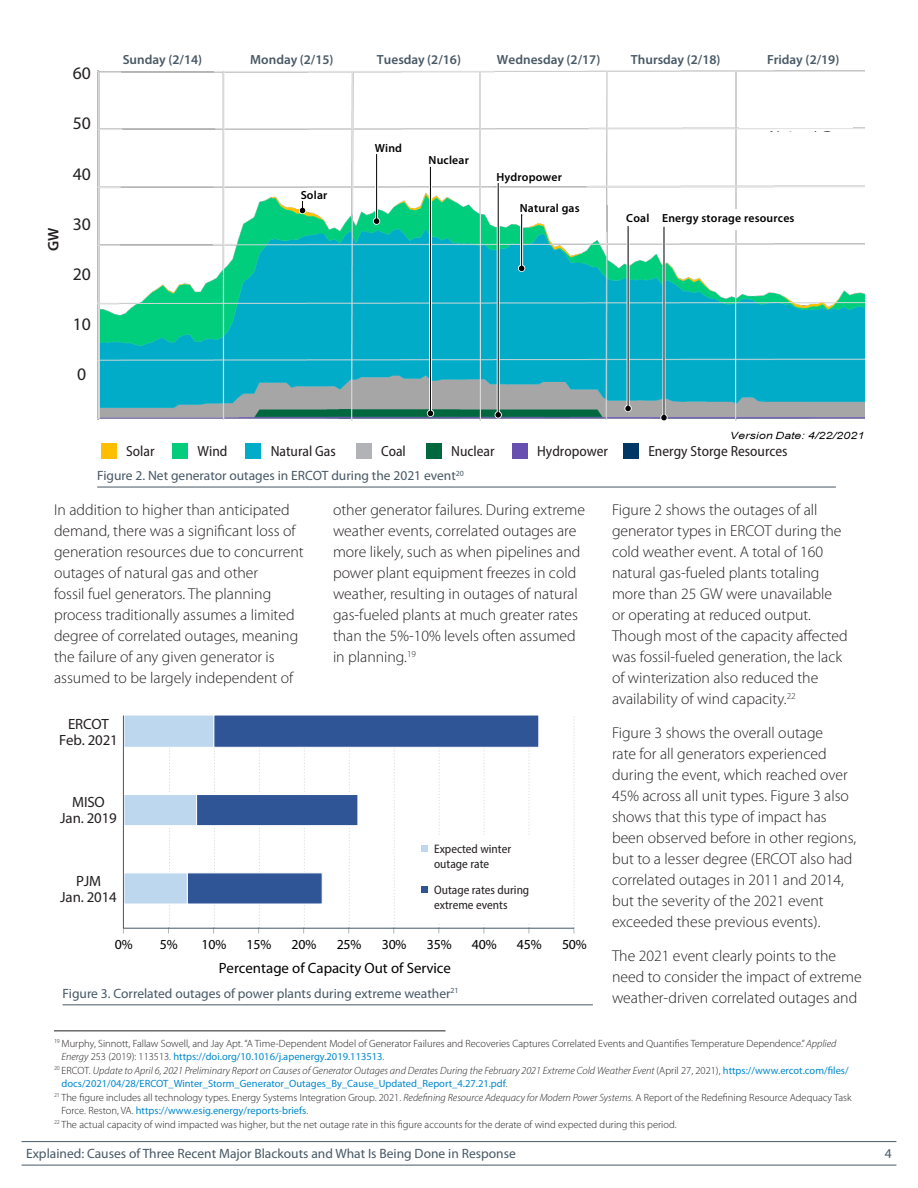
<style>
.page{position:relative;width:918px;height:1188px;background:#fff}
.page>*{position:absolute;margin:0;border:0;box-sizing:border-box;transform-origin:0 0}
.t1{font:17.7px "Myriad Pro";letter-spacing:-.01em;color:#231f20}
.Body_10_5pt{font:300 15.75px/21px "Myriad Pro";color:#231f20}
.t2{font:600 15.3px "Myriad Pro";color:#231f20}
.t3{font:14.85px/16px "Myriad Pro";letter-spacing:-.01em;color:#231f20;text-align:center}
.t4{font:14.85px "Myriad Pro";color:#000}
.t5{font:semi-condensed 14.7px "Myriad Pro";color:#231f20}
.t6{font:13.8px "Myriad Pro";letter-spacing:-.01em;color:#000}
.Image_Caption{font:13.5px "Myriad Pro";color:#475865}
.t7{font:600 13.2px "Myriad Pro";color:#485865}
.t8{font:semi-condensed 12.45px/14.9px "Myriad Pro";color:#231f20}
.t9{font:600 11.85px "Myriad Pro";letter-spacing:.015em;color:#000}
.Footnote{font:300 10.5px/13.5px "Myriad Pro";color:#231f20}
.Footnote-2{font:italic 300 10.5px/13.5px "Myriad Pro";color:#231f20}
.s1{font-style:italic}
.s2{font-weight:400;color:#0088ce}
.s3{font-style:normal}
.s4{font-weight:400;font-style:normal;color:#0088ce}
</style>
<div class="page">
<hr style="left:54px;top:1031px;width:392px;height:1px;background:#231f20">
<img style="left:97px;top:71px;width:768px;height:369px">
<div style="left:739px;top:77px;width:113px;height:51px;background:#fff"></div>
<div style="left:746px;top:132px;width:113px;height:51px;background:#fff"></div>
<div style="left:746px;top:189px;width:113px;height:51px;background:#fff"></div>
<div style="left:101px;top:443px;width:16px;height:16px;background:#ffbf00"></div>
<div style="left:172px;top:443px;width:16px;height:16px;background:#04cc7d"></div>
<div style="left:246px;top:443px;width:15px;height:16px;background:#00acc8"></div>
<div style="left:356px;top:443px;width:16px;height:16px;background:#b2b3b7"></div>
<div style="left:426px;top:443px;width:16px;height:16px;background:#01673f"></div>
<div style="left:512px;top:443px;width:16px;height:16px;background:#6750b0"></div>
<div style="left:623px;top:443px;width:16px;height:16px;background:#003764"></div>
<hr style="left:375px;top:182px;width:3px;height:39px;background:#fff">
<hr style="left:521px;top:214px;width:1px;height:38px;background:#000">
<div style="left:371px;top:315px;width:87px;height:28px;background:#00acc8"></div>
<hr style="left:663px;top:236px;width:2px;height:182px;background:#fff">
<svg style="left:660px;top:414px;width:8px;height:7px"></svg>
<hr style="left:627px;top:230px;width:3px;height:179px;background:#fff">
<svg style="left:624px;top:405px;width:8px;height:7px"></svg>
<svg style="left:396px;top:218px;width:37px;height:14px"></svg>
<hr style="left:497px;top:184px;width:3px;height:231px;background:#fff">
<hr style="left:498px;top:183px;width:1px;height:232px;background:#000">
<svg style="left:495px;top:412px;width:6px;height:6px"></svg>
<div style="left:390px;top:389px;width:42px;height:14px;background:#a6a6a6"></div>
<hr style="left:376px;top:154px;width:1px;height:67px;background:#000">
<svg style="left:374px;top:218px;width:5px;height:6px"></svg>
<svg style="left:300px;top:201px;width:5px;height:12px"></svg>
<hr style="left:628px;top:226px;width:1px;height:183px;background:#000">
<svg style="left:625px;top:406px;width:6px;height:5px"></svg>
<hr style="left:520px;top:216px;width:3px;height:52px;background:#fff">
<hr style="left:521px;top:215px;width:1px;height:54px;background:#000">
<svg style="left:519px;top:266px;width:5px;height:5px"></svg>
<hr style="left:664px;top:227px;width:1px;height:191px;background:#000">
<svg style="left:661px;top:415px;width:6px;height:5px"></svg>
<hr style="left:429px;top:166px;width:3px;height:247px;background:#fff">
<hr style="left:430px;top:167px;width:1px;height:247px;background:#000">
<svg style="left:428px;top:411px;width:5px;height:5px"></svg>
<div style="left:724px;top:209px;width:28px;height:21px;background:#fff"></div>
<hr style="left:97px;top:487px;width:739px;height:1px;background:#475865">
<svg style="left:122px;top:715px;width:453px;height:214px"></svg>
<div style="left:421px;top:845px;width:7px;height:7px;background:#bdd7ee"></div>
<div style="left:421px;top:886px;width:7px;height:7px;background:#2f5597"></div>
<hr style="left:63px;top:1005px;width:530px;height:1px;background:#475865">
<hr style="left:22px;top:1141px;width:874px;height:1px;background:#475865">
<hr style="left:22px;top:1165px;width:874px;height:1px;background:#475865">
<p class="t2" style="left:44px;top:251px;width:25px;rotate:-90deg">GW</p>
<p class="t1" style="left:73px;top:63px;width:19px">60</p>
<p class="t1" style="left:73px;top:113px;width:19px">50</p>
<p class="t1" style="left:73px;top:163px;width:19px">40</p>
<p class="t1" style="left:73px;top:213px;width:19px">30</p>
<p class="t1" style="left:73px;top:263px;width:19px">20</p>
<p class="t1" style="left:73px;top:313px;width:19px">10</p>
<p class="t1" style="left:77px;top:363px;width:11px">0</p>
<p class="t7" style="left:123px;top:51px;width:81px">Sunday (2/14)</p>
<p class="t7" style="left:250px;top:51px;width:85px">Monday (2/15)</p>
<p class="t7" style="left:377px;top:51px;width:86px">Tuesday (2/16)</p>
<p class="t7" style="left:497px;top:51px;width:105px">Wednesday (2/17)</p>
<p class="t7" style="left:631px;top:51px;width:91px">Thursday (2/18)</p>
<p class="t7" style="left:767px;top:51px;width:74px">Friday (2/19)</p>
<p class="t9" style="left:301px;top:188px;width:28px">Solar</p>
<p class="t9" style="left:375px;top:140px;width:29px">Wind</p>
<p class="t9" style="left:429px;top:153px;width:42px">Nuclear</p>
<p class="t9" style="left:496px;top:169px;width:67px">Hydropower</p>
<p class="t9" style="left:520px;top:200px;width:61px">Natural gas</p>
<p class="t9" style="left:626px;top:211px;width:25px">Coal</p>
<p class="t9" style="left:662px;top:211px;width:134px">Energy storage resources</p>
<p class="t5" style="left:126px;top:442px;width:30px">Solar</p>
<p class="t5" style="left:198px;top:442px;width:31px">Wind</p>
<p class="t5" style="left:271px;top:442px;width:67px">Natural Gas</p>
<p class="t5" style="left:381px;top:442px;width:26px">Coal</p>
<p class="t5" style="left:451px;top:442px;width:45px">Nuclear</p>
<p class="t5" style="left:537px;top:442px;width:72px">Hydropower</p>
<p class="t5" style="left:648px;top:442px;width:141px">Energy Storge Resources</p>
<p class="Image_Caption" style="left:97px;top:467px;width:368px">Figure 2. Net generator outages in ERCOT during the 2021 event<sup>20</sup></p>
<p class="Body_10_5pt" style="left:333px;top:499px;width:254px">other generator failures. During extreme weather events, correlated outages are more likely, such as when pipelines and power plant equipment freezes in cold weather, resulting in outages of natural gas-fueled plants at much greater rates than the 5%-10% levels often assumed in planning.<sup>19</sup></p>
<p class="Body_10_5pt" style="left:612px;top:499px;width:237px">Figure 2 shows the outages of all generator types in ERCOT during the cold weather event. A total of 160 natural gas-fueled plants totaling more than 25 GW were unavailable or operating at reduced output.<br>Though most of the capacity affected was fossil-fueled generation, the lack of winterization also reduced the availability of wind capacity.<sup>22</sup></p>
<p class="Body_10_5pt" style="left:612px;top:722px;width:246px">Figure 3 shows the overall outage<br>rate for all generators experienced during the event, which reached over 45% across all unit types. Figure 3 also shows that this type of impact has been observed before in other regions, but to a lesser degree (ERCOT also had correlated outages in 2011 and 2014, but the severity of the 2021 event exceeded these previous events).</p>
<p class="Body_10_5pt" style="left:612px;top:945px;width:251px">The 2021 event clearly points to the need to consider the impact of extreme weather-driven correlated outages and</p>
<p class="Body_10_5pt" style="left:54px;top:499px;width:251px">In addition to higher than anticipated demand, there was a significant loss of generation resources due to concurrent outages of natural gas and other<br>fossil fuel generators. The planning process traditionally assumes a limited degree of correlated outages, meaning the failure of any given generator is assumed to be largely independent of</p>
<p class="t3" style="left:59px;top:715px;width:60px">ERCOT<br>Feb. 2021</p>
<p class="t3" style="left:60px;top:794px;width:58px">MISO<br>Jan. 2019</p>
<p class="t8" style="left:434px;top:842px;width:79px">Expected winter outage rate</p>
<p class="t8" style="left:434px;top:882px;width:97px">Outage rates during extreme events</p>
<p class="t3" style="left:60px;top:873px;width:58px">PJM<br>Jan. 2014</p>
<p class="t6" style="left:115px;top:936px;width:19px">0%</p>
<p class="t6" style="left:160px;top:936px;width:19px">5%</p>
<p class="t6" style="left:202px;top:936px;width:26px">10%</p>
<p class="t6" style="left:247px;top:936px;width:26px">15%</p>
<p class="t6" style="left:292px;top:936px;width:26px">20%</p>
<p class="t6" style="left:337px;top:936px;width:26px">25%</p>
<p class="t6" style="left:382px;top:936px;width:26px">30%</p>
<p class="t6" style="left:427px;top:936px;width:26px">35%</p>
<p class="t6" style="left:472px;top:936px;width:26px">40%</p>
<p class="t6" style="left:517px;top:936px;width:26px">45%</p>
<p class="t6" style="left:562px;top:936px;width:26px">50%</p>
<p class="t4" style="left:219px;top:959px;width:234px">Percentage of Capacity Out of Service</p>
<p class="Image_Caption" style="left:63px;top:985px;width:397px">Figure 3. Correlated outages of power plants during extreme weather<sup>21</sup></p>
<p class="Footnote" style="left:62px;top:1036px;width:777px;text-indent:-8px"><sup>19</sup> Murphy, Sinnott, Fallaw Sowell, and Jay Apt. “A Time-Dependent Model of Generator Failures and Recoveries Captures Correlated Events and Quantifies Temperature Dependence.” <span class="s1">Applied<br>Energy</span> 253 (2019): 113513. <span class="s2">https://doi.org/10.1016/j.apenergy.2019.113513</span>.</p>
<p class="Footnote-2" style="left:62px;top:1063px;width:789px;text-indent:-8px"><sup>20</sup> <span class="s3">ERCOT.</span> Update to April 6, 2021 Preliminary Report on Causes of Generator Outages and Derates During the February 2021 Extreme Cold Weather Event <span class="s3">(April 27, 2021),</span> <span class="s4">https://www.ercot.com/files/ docs/2021/04/28/ERCOT_Winter_Storm_Generator_Outages_By_Cause_Updated_Report_4.27.21.pdf</span><span class="s3">.</span></p>
<p class="Footnote" style="left:62px;top:1090px;width:791px;text-indent:-8px"><sup>21</sup> The figure includes all technology types. Energy Systems Integration Group. 2021. <span class="s1">Redefining Resource Adequacy for Modern Power Systems</span>. A Report of the Redefining Resource Adequacy Task<br>Force. Reston, VA. <span class="s2">https://www.esig.energy/reports-briefs</span>.</p>
<p class="Footnote" style="left:54px;top:1117px;width:624px"><sup>22</sup> The actual capacity of wind impacted was higher, but the net outage rate in this figure accounts for the derate of wind expected during this period.</p>
<p class="Image_Caption" style="left:26px;top:1145px;width:491px">Explained: Causes of Three Recent Major Blackouts and What Is Being Done in Response</p>
<p class="Image_Caption" style="left:885px;top:1145px;width:8px">4</p>
</div>
